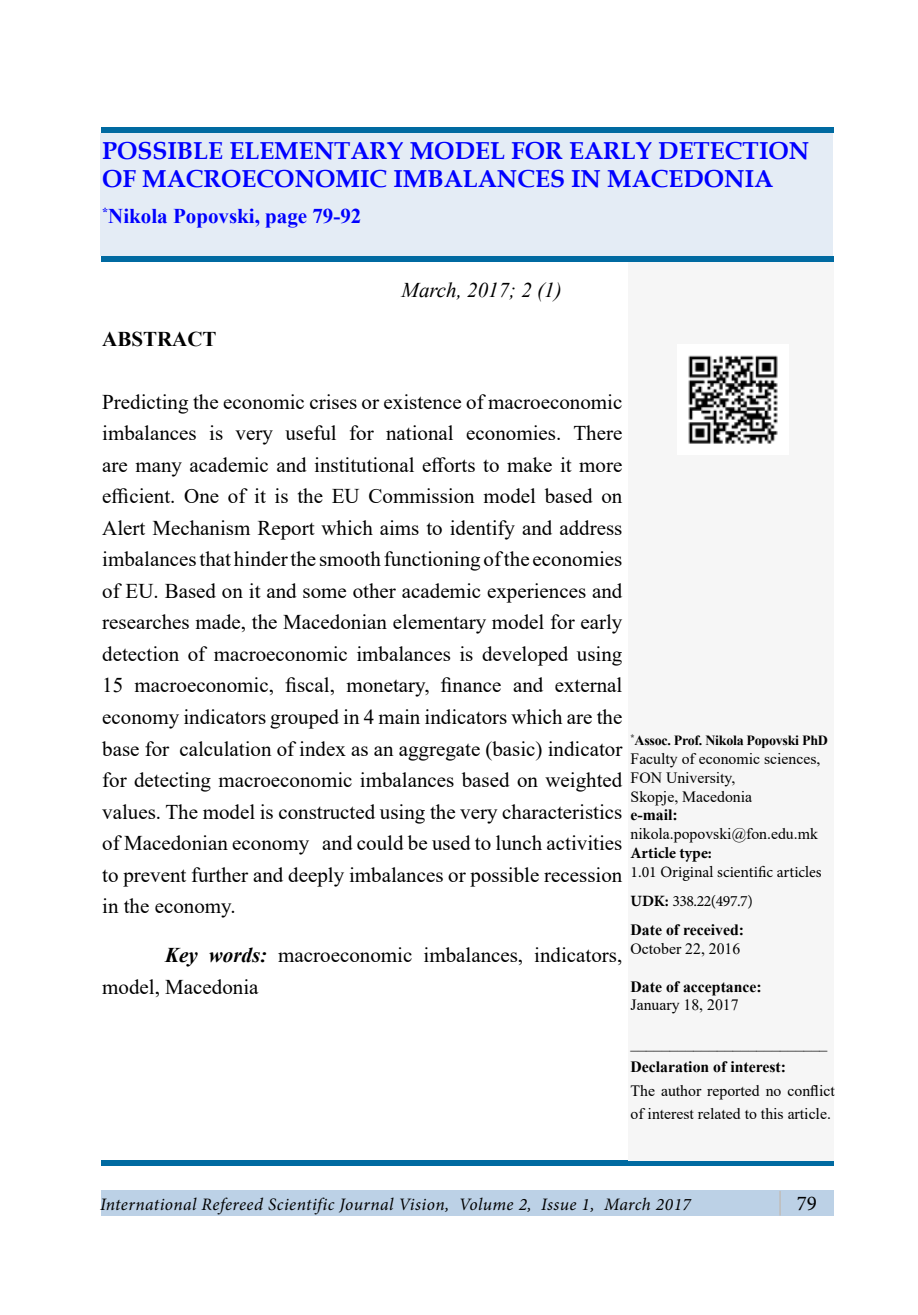
<style>
.page{position:relative;width:918px;height:1315px;background:#fff}
.page>*{position:absolute;margin:0;border:0;box-sizing:border-box;transform-origin:0 0}
.t1{font:700 24.5px/28px "Book Antiqua";color:#00f}
.t2{font:21px/31.5px "Times New Roman";color:#000;text-align:justify}
.t3{font:700 21px "Times New Roman";color:#00f}
.t4{font:italic 21px "Times New Roman";color:#000}
.t5{font:700 21px "Times New Roman";color:#000}
.t6{font:21px "Minion Pro";color:#000}
.t7{font:italic 17.5px "Minion Pro";letter-spacing:.02em;color:#000}
.t8{font:15.75px/18.9px "Times New Roman";color:#000}
.t9{font:700 15.75px "Times New Roman";color:#000}
.t10{font:15.75px/28.9px "Minion Pro";color:#000}
.t11{font:700 15.75px "Minion Pro";letter-spacing:.005em;color:#000}
.t12{font:700 14px "Times New Roman";letter-spacing:-.02em;color:#000}
.s1{font-weight:700;font-style:italic}
.s2{font-weight:700}
</style>
<div class="page">
<div style="left:101px;top:1190px;width:732px;height:26px;background:#bcd1e6"></div>
<hr style="left:779px;top:1191px;width:2px;height:24px;background:#c0c0c0">
<div style="left:101px;top:1160px;width:732px;height:5px;background:#006aa1"></div>
<div style="left:628px;top:256px;width:206px;height:904px;background:#f6f6f6"></div>
<div style="left:101px;top:256px;width:732px;height:5px;background:#006aa1"></div>
<div style="left:101px;top:127px;width:732px;height:5px;background:#006aa1"></div>
<div style="left:100px;top:133px;width:732px;height:122px;background:#e4ecf5"></div>
<img style="left:688px;top:355px;width:90px;height:89px">
<p class="t1" style="left:102px;top:136px;width:709px">POSSIBLE ELEMENTARY MODEL FOR EARLY DETECTION<br>OF MACROECONOMIC IMBALANCES IN MACEDONIA</p>
<p class="t3" style="left:102px;top:201px;width:261px"><sup>*</sup>Nikola Popovski, page 79-92</p>
<p class="t5" style="left:102px;top:324px;width:116px">ABSTRACT</p>
<p class="t4" style="left:401px;top:275px;width:162px">March, 2017; 2 (1)</p>
<p class="t2" style="left:102px;top:385px;width:522px">Predicting the economic crises or existence of macroeconomic imbalances is very useful for national economies. There are many academic and institutional efforts to make it more efficient. One of it is the EU Commission model based on Alert Mechanism Report which aims to identify and address imbalances that hinder the smooth functioning of the economies of EU. Based on it and some other academic experiences and researches made, the Macedonian elementary model for early detection of macroeconomic imbalances is developed using 15 macroeconomic, fiscal, monetary, finance and external economy indicators grouped in 4 main indicators which are the base for calculation of index as an aggregate (basic) indicator for detecting macroeconomic imbalances based on weighted values. The model is constructed using the very characteristics of Macedonian economy and could be used to lunch activities to prevent further and deeply imbalances or possible recession in the economy.</p>
<p class="t2" style="left:102px;top:938px;width:521px;text-indent:63px"><span class="s1">Key words:</span> macroeconomic imbalances, indicators, model, Macedonia</p>
<p class="t12" style="left:630px;top:730px;width:199px"><sup>*</sup>Assoc. Prof. Nikola Popovski PhD</p>
<p class="t8" style="left:630px;top:748px;width:191px">Faculty of economic sciences,<br>FON University,<br>Skopje, Macedonia</p>
<p class="t9" style="left:630px;top:804px;width:49px">e-mail:</p>
<p class="t8" style="left:630px;top:824px;width:189px">nikola.popovski@fon.edu.mk</p>
<p class="t11" style="left:630px;top:842px;width:83px">Article type:</p>
<p class="t10" style="left:630px;top:857px;width:193px">1.01 Original scientific articles<br><span class="s2">UDK:</span> 338.22(497.7)</p>
<p class="t9" style="left:630px;top:918px;width:115px">Date of received:</p>
<p class="t8" style="left:630px;top:938px;width:111px">October 22, 2016</p>
<p class="t9" style="left:630px;top:975px;width:133px">Date of acceptance:</p>
<p class="t8" style="left:630px;top:995px;width:110px">January 18, 2017</p>
<p class="t8" style="left:630px;top:1033px;width:198px">_________________________</p>
<p class="t9" style="left:630px;top:1055px;width:157px">Declaration of interest:</p>
<p class="t8" style="left:630px;top:1078px;width:206px;line-height:23.6px">The author reported no conflict of interest related to this article.</p>
<p class="t7" style="left:100px;top:1192px;width:592px">International Refereed Scientific Journal Vision, Volume 2, Issue 1, March 2017</p>
<p class="t6" style="left:797px;top:1188px;width:22px">79</p>
</div>
